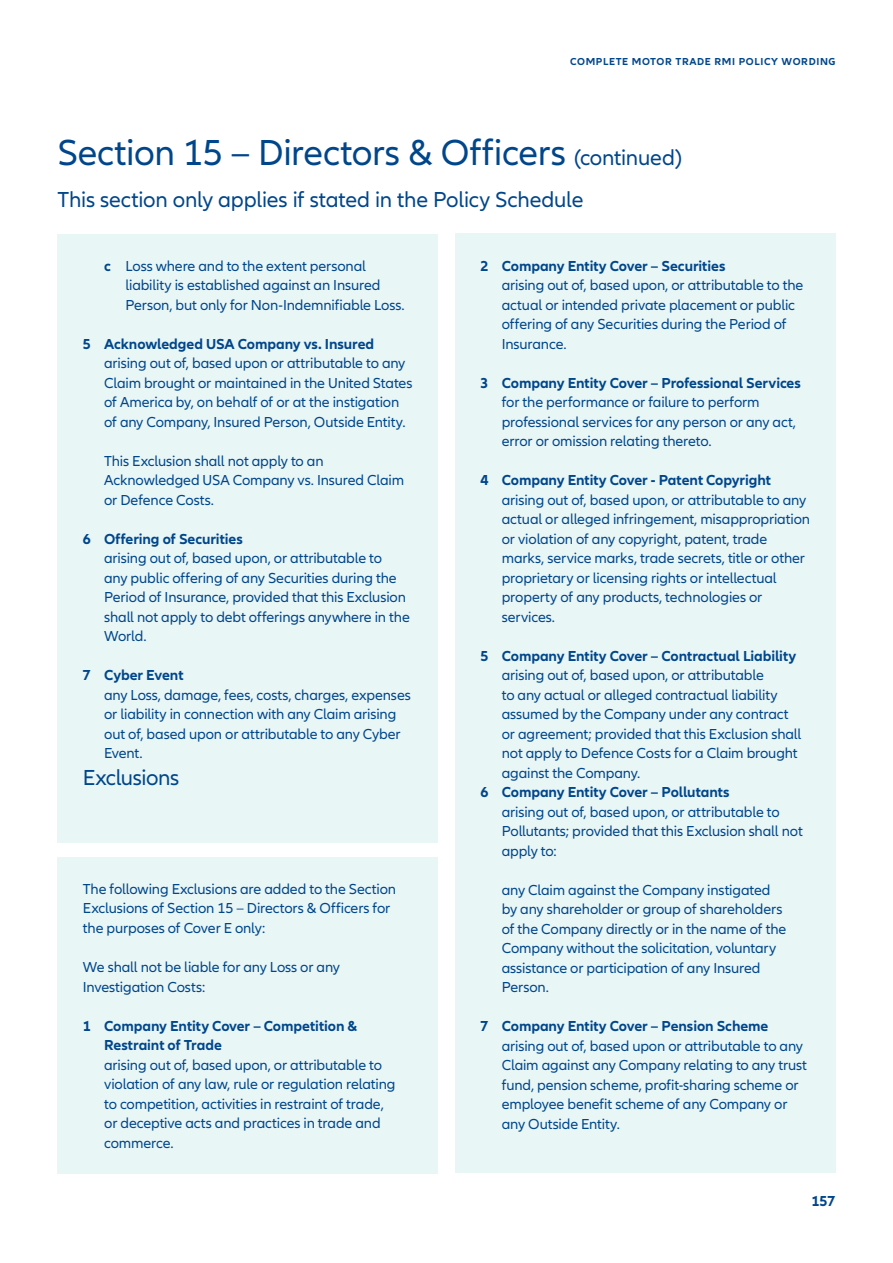
<style>
.page{position:relative;width:893px;height:1263px;background:#fff}
.page>*{position:absolute;margin:0;border:0;box-sizing:border-box;transform-origin:0 0}
.t1{font:37.5px "Allianz Neo";letter-spacing:-.01em;color:#00468b}
.t2{font:22.5px "Allianz Neo";letter-spacing:-.01em;color:#00468b}
.t3{font:15px/19.5px "Allianz Neo";letter-spacing:-.01em;color:#00468b}
.t4{font:700 15px/19.5px "Allianz Neo";letter-spacing:-.005em;color:#00468b}
.t5{font:700 10.5px "Allianz Neo";letter-spacing:.06em;color:#00468b}
.s1{font-size:22.5px}
.s2{font-weight:700}
</style>
<div class="page">
<div style="left:57px;top:234px;width:381px;height:608px;background:#e9f6f6"></div>
<div style="left:455px;top:234px;width:381px;height:939px;background:#e9f6f6"></div>
<div style="left:57px;top:857px;width:381px;height:316px;background:#e9f6f6"></div>
<p class="t5" style="left:570px;top:56px;width:267px">COMPLETE MOTOR TRADE RMI POLICY WORDING</p>
<h1 class="t1" style="left:57px;top:132px;width:626px">Section 15 – Directors &amp; Officers <span class="s1">(continued)</span></h1>
<h2 class="t2" style="left:57px;top:187px;width:527px">This section only applies if stated in the Policy Schedule</h2>
<p class="t3" style="left:125px;top:256px;width:281px;text-indent:-21px"><span class="s2">c</span> Loss where and to the extent personal liability is established against an Insured<br>Person, but only for Non-Indemnifiable Loss.</p>
<p class="t4" style="left:83px;top:334px;width:293px">5 Acknowledged USA Company vs. Insured</p>
<p class="t3" style="left:104px;top:354px;width:310px">arising out of, based upon or attributable to any Claim brought or maintained in the United States of America by, on behalf of or at the instigation of any Company, Insured Person, Outside Entity.</p>
<p class="t3" style="left:104px;top:451px;width:301px">This Exclusion shall not apply to an<br>Acknowledged USA Company vs. Insured Claim or Defence Costs.</p>
<p class="t4" style="left:83px;top:529px;width:162px">6 Offering of Securities</p>
<p class="t3" style="left:104px;top:549px;width:307px">arising out of, based upon, or attributable to<br>any public offering of any Securities during the Period of Insurance, provided that this Exclusion shall not apply to debt offerings anywhere in the World.</p>
<p class="t4" style="left:83px;top:666px;width:102px">7 Cyber Event</p>
<p class="t3" style="left:104px;top:685px;width:308px">any Loss, damage, fees, costs, charges, expenses or liability in connection with any Claim arising out of, based upon or attributable to any Cyber Event.</p>
<h2 class="t2" style="left:83px;top:765px;width:98px">Exclusions</h2>
<p class="t3" style="left:83px;top:880px;width:315px">The following Exclusions are added to the Section<br>Exclusions of Section 15 – Directors &amp; Officers for the purposes of Cover E only:</p>
<p class="t3" style="left:83px;top:958px;width:259px">We shall not be liable for any Loss or any<br>Investigation Costs:</p>
<p class="t4" style="left:104px;top:1016px;width:255px;text-indent:-21px">1 Company Entity Cover – Competition &amp;<br>Restraint of Trade</p>
<p class="t3" style="left:104px;top:1055px;width:293px">arising out of, based upon, or attributable to violation of any law, rule or regulation relating to competition, activities in restraint of trade, or deceptive acts and practices in trade and commerce.</p>
<p class="t4" style="left:480px;top:256px;width:246px">2 Company Entity Cover – Securities</p>
<p class="t3" style="left:502px;top:276px;width:303px">arising out of, based upon, or attributable to the actual or intended private placement or public offering of any Securities during the Period of Insurance.</p>
<p class="t4" style="left:480px;top:373px;width:322px">3 Company Entity Cover – Professional Services</p>
<p class="t3" style="left:502px;top:393px;width:296px">for the performance or failure to perform professional services for any person or any act, error or omission relating thereto.</p>
<p class="t4" style="left:480px;top:471px;width:292px">4 Company Entity Cover - Patent Copyright</p>
<p class="t3" style="left:502px;top:490px;width:310px">arising out of, based upon, or attributable to any actual or alleged infringement, misappropriation or violation of any copyright, patent, trade marks, service marks, trade secrets, title or other proprietary or licensing rights or intellectual property of any products, technologies or services.</p>
<p class="t4" style="left:480px;top:646px;width:317px">5 Company Entity Cover – Contractual Liability</p>
<p class="t3" style="left:502px;top:666px;width:301px">arising out of, based upon, or attributable<br>to any actual or alleged contractual liability assumed by the Company under any contract or agreement; provided that this Exclusion shall not apply to Defence Costs for a Claim brought against the Company.</p>
<p class="t4" style="left:480px;top:783px;width:250px">6 Company Entity Cover – Pollutants</p>
<p class="t3" style="left:502px;top:802px;width:303px">arising out of, based upon, or attributable to<br>Pollutants; provided that this Exclusion shall not apply to:</p>
<p class="t3" style="left:502px;top:880px;width:286px">any Claim against the Company instigated by any shareholder or group of shareholders of the Company directly or in the name of the Company without the solicitation, voluntary assistance or participation of any Insured Person.</p>
<p class="t4" style="left:480px;top:1017px;width:289px">7 Company Entity Cover – Pension Scheme</p>
<p class="t3" style="left:502px;top:1036px;width:307px">arising out of, based upon or attributable to any Claim against any Company relating to any trust fund, pension scheme, profit-sharing scheme or employee benefit scheme of any Company or any Outside Entity.</p>
<p class="t4" style="left:811px;top:1192px;width:26px">157</p>
</div>
